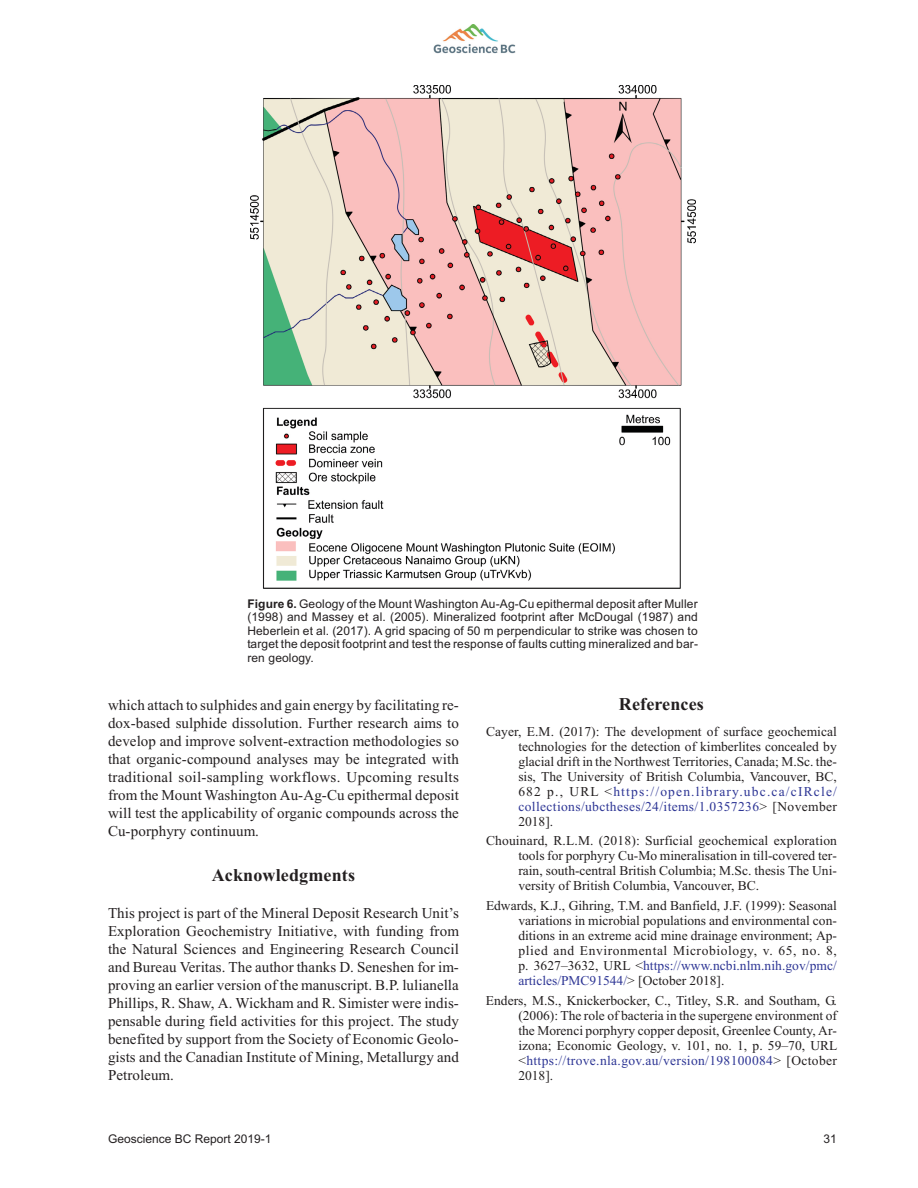
<style>
.page{position:relative;width:918px;height:1188px;background:#fff}
.page>*{position:absolute;margin:0;border:0;box-sizing:border-box;transform-origin:0 0}
.t1{font:700 18px "Times New Roman";letter-spacing:.01em;color:#231f20}
.t2{font:15px/18px "Times New Roman";letter-spacing:.005em;color:#231f20;text-align:justify}
.t3{font:13.5px/15px "Times New Roman";letter-spacing:.005em;color:#231f20;text-align:justify}
.t4{font:12px/13.5px "Arial";letter-spacing:.01em;color:#231f20;text-align:justify}
.s1{font-weight:700}
.s2{color:#2e3695}
</style>
<div class="page">
<img style="left:434px;top:24px;width:82px;height:30px">
<img style="left:250px;top:86px;width:445px;height:503px">
<p class="t4" style="left:247px;top:598px;width:452px"><span class="s1">Figure 6.</span> Geology of the Mount Washington Au-Ag-Cu epithermal deposit after Muller (1998) and Massey et al. (2005). Mineralized footprint after McDougal (1987) and Heberlein et al. (2017). A grid spacing of 50 m perpendicular to strike was chosen to target the deposit footprint and test the response of faults cutting mineralized and bar&shy;ren geology.</p>
<p class="t2" style="left:108px;top:697px;width:353px">which attach to sulphides and gain energy by facilitating re&shy;dox-based sulphide dissolution. Further research aims to develop and improve solvent-extraction methodologies so that organic-compound analyses may be integrated with traditional soil-sampling workflows. Upcoming results from the Mount Washington Au-Ag-Cu epithermal deposit will test the applicability of organic compounds across the Cu-porphyry continuum.</p>
<h1 class="t1" style="left:212px;top:869px;width:145px">Acknowledgments</h1>
<p class="t2" style="left:108px;top:905px;width:353px">This project is part of the Mineral Deposit Research Unit’s Exploration Geochemistry Initiative, with funding from the Natural Sciences and Engineering Research Council and Bureau Veritas. The author thanks D. Seneshen for im&shy;proving an earlier version of the manuscript. B.P. lulianella Phillips, R. Shaw, A. Wickham and R. Simister were indis&shy;pensable during field activities for this project. The study benefited by support from the Society of Economic Geolo&shy;gists and the Canadian Institute of Mining, Metallurgy and Petroleum.</p>
<h1 class="t1" style="left:619px;top:698px;width:87px">References</h1>
<p class="t3" style="left:518px;top:725px;width:320px;text-indent:-32px">Cayer, E.M. (2017): The development of surface geochemical technologies for the detection of kimberlites concealed by glacial drift in the Northwest Territories, Canada; M.Sc. the&shy;sis, The University of British Columbia, Vancouver, BC, 682 p., URL &lt;<span class="s2">https://open.library.ubc.ca/cIRcle/ collections/ubctheses/24/items/1.0357236</span>&gt; [November 2018].</p>
<p class="t3" style="left:518px;top:835px;width:320px;text-indent:-32px">Chouinard, R.L.M. (2018): Surficial geochemical exploration tools for porphyry Cu-Mo mineralisation in till-covered ter&shy;rain, south-central British Columbia; M.Sc. thesis The Uni&shy;versity of British Columbia, Vancouver, BC.</p>
<p class="t3" style="left:518px;top:899px;width:320px;text-indent:-32px">Edwards, K.J., Gihring, T.M. and Banfield, J.F. (1999): Seasonal variations in microbial populations and environmental con&shy;ditions in an extreme acid mine drainage environment; Ap&shy;plied and Environmental Microbiology, v. 65, no. 8, p. 3627–3632, URL &lt;<span class="s2">https://www.ncbi.nlm.nih.gov/pmc/ articles/PMC91544/</span>&gt; [October 2018].</p>
<p class="t3" style="left:518px;top:994px;width:321px;text-indent:-32px">Enders, M.S., Knickerbocker, C., Titley, S.R. and Southam, G. (2006): The role of bacteria in the supergene environment of the Morenci porphyry copper deposit, Greenlee County, Ar&shy;izona; Economic Geology, v. 101, no. 1, p. 59–70, URL &lt;<span class="s2">https://trove.nla.gov.au/version/198100084</span>&gt; [October 2018].</p>
<p class="t4" style="left:108px;top:1134px;width:165px">Geoscience BC Report 2019-1</p>
<p class="t4" style="left:824px;top:1134px;width:15px">31</p>
</div>
